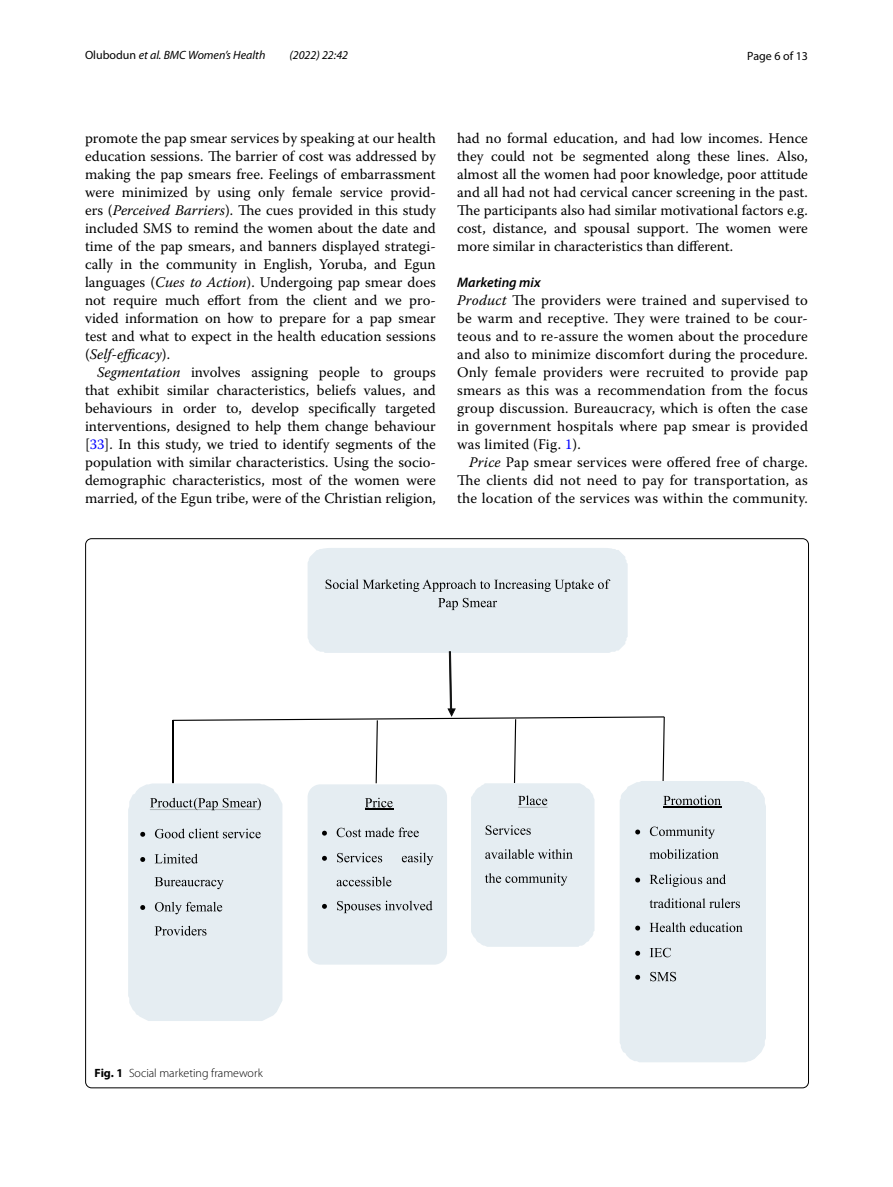
<style>
.page{position:relative;width:893px;height:1187px;background:#fff}
.page>*{position:absolute;margin:0;border:0;box-sizing:border-box;transform-origin:0 0}
.t1{font:14.7px/18px "Warnock Pro";letter-spacing:.005em;color:#000;text-align:justify}
.t2{font:italic 600 13.8px "Myriad Pro";color:#000}
.t3{font:italic 12px "Myriad Pro";color:#000}
.t4{font:300 12px "Myriad Pro";color:#000}
.t5{font:12px "Myriad Pro";color:#000}
.s1{font-style:normal}
.s2{font-style:italic}
.s3{color:#00f}
.s4{font-weight:700}
</style>
<div class="page">
<svg style="left:128px;top:548px;width:638px;height:514px"></svg>
<p class="t3" style="left:85px;top:48px;width:182px"><span class="s1">Olubodun</span> et al. BMC Women’s Health</p>
<p class="t3" style="left:289px;top:48px;width:60px">(2022) 22:42</p>
<p class="t5" style="left:747px;top:48px;width:62px">Page 6 of 13</p>
<p class="t1" style="left:85px;top:128px;width:352px">promote the pap smear services by speaking at our health education sessions. The barrier of cost was addressed by making the pap smears free. Feelings of embarrassment were minimized by using only female service provid&shy;ers (<span class="s2">Perceived Barriers</span>). The cues provided in this study included SMS to remind the women about the date and time of the pap smears, and banners displayed strategi&shy;cally in the community in English, Yoruba, and Egun languages (<span class="s2">Cues to Action</span>). Undergoing pap smear does not require much effort from the client and we pro&shy;vided information on how to prepare for a pap smear test and what to expect in the health education sessions (<span class="s2">Self-efficacy</span>).</p>
<p class="t1" style="left:85px;top:362px;width:352px;text-indent:12px"><span class="s2">Segmentation</span> involves assigning people to groups that exhibit similar characteristics, beliefs values, and behaviours in order to, develop specifically targeted interventions, designed to help them change behaviour [<span class="s3">33</span>]. In this study, we tried to identify segments of the population with similar characteristics. Using the socio&shy;demographic characteristics, most of the women were married, of the Egun tribe, were of the Christian religion,</p>
<p class="t1" style="left:457px;top:128px;width:352px">had no formal education, and had low incomes. Hence they could not be segmented along these lines. Also, almost all the women had poor knowledge, poor attitude and all had not had cervical cancer screening in the past.<br>The participants also had similar motivational factors e.g. cost, distance, and spousal support. The women were more similar in characteristics than different.</p>
<p class="t2" style="left:457px;top:273px;width:85px">Marketing mix</p>
<p class="t1" style="left:457px;top:290px;width:352px"><span class="s2">Product</span> The providers were trained and supervised to be warm and receptive. They were trained to be cour&shy;teous and to re-assure the women about the procedure and also to minimize discomfort during the procedure.<br>Only female providers were recruited to provide pap smears as this was a recommendation from the focus group discussion. Bureaucracy, which is often the case in government hospitals where pap smear is provided was limited (Fig. <span class="s3">1</span>).</p>
<p class="t1" style="left:457px;top:452px;width:352px;text-indent:12px"><span class="s2">Price</span> Pap smear services were offered free of charge.<br>The clients did not need to pay for transportation, as the location of the services was within the community.</p>
<p class="t4" style="left:95px;top:1066px;width:170px"><span class="s4">Fig. 1</span> Social marketing framework</p>
</div>
